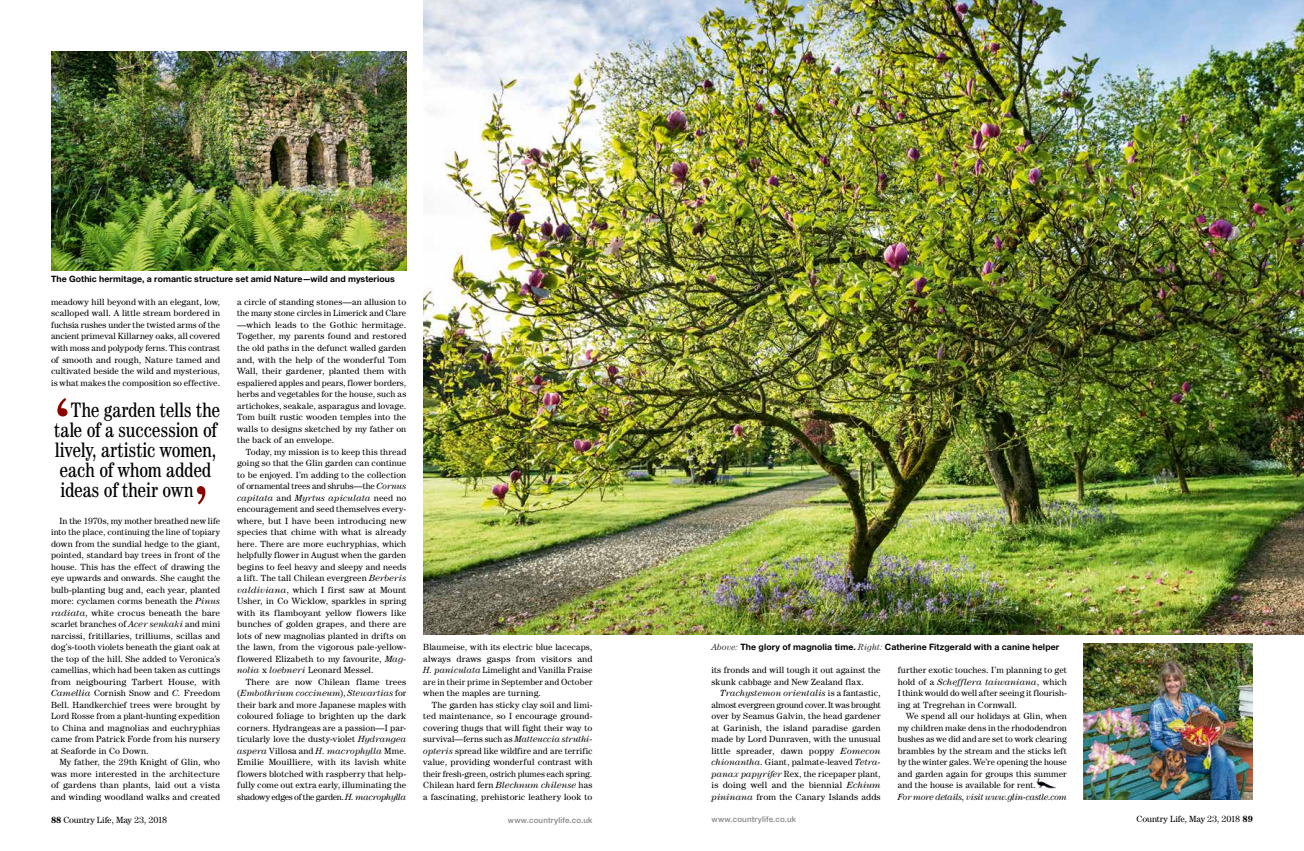
<style>
.page{position:relative;width:1304px;height:851px;background:#fff}
.page>*{position:absolute;margin:0;border:0;box-sizing:border-box;transform-origin:0 0}
.t1{font:72px "Century IT Cby BT";color:#890700;scale:1.12 1}
.t2{font:72px "Century IT Cby BT";color:#890700;scale:.95 1}
.t3{font:condensed 21px/20px "Century IT Cby BT";letter-spacing:-.005em;color:#000;scale:.95 1}
.t4{font:9px/11.5px "Century IT Cby BT";letter-spacing:.01em;color:#000;text-align:justify}
.t5{font:9px "Century IT Cby BT";letter-spacing:-.015em;color:#000}
.t6{font:italic 9px "Century IT Cby BT";letter-spacing:-.02em;color:#000}
.t7{font:700 8.8px "Helvetica Neue";letter-spacing:.01em;color:#000}
.t8{font:500 8px "Helvetica Neue";letter-spacing:.015em;color:#868786}
.s1{font-style:italic}
.s2{font-family:"Century IT Cby BT";font-weight:300;font-style:italic;font-size:9px}
.s3{font-weight:700}
</style>
<div class="page">
<img style="left:423px;top:0;width:880px;height:634px">
<img style="left:51px;top:52px;width:355px;height:218px">
<img style="left:1084px;top:643px;width:169px;height:156px">
<img style="left:1037px;top:777px;width:19px;height:11px">
<p class="t7" style="left:51px;top:273px;width:345px">The Gothic hermitage, a romantic structure set amid Nature—wild and mysterious</p>
<p class="t4" style="left:51px;top:296px;width:171px">meadowy hill beyond with an elegant, low, scalloped wall. A little stream bordered in fuchsia rushes under the twisted arms of the ancient primeval Killarney oaks, all covered with moss and polypody ferns. This contrast of smooth and rough, Nature tamed and cultivated beside the wild and mysterious, is what makes the composition so effective.</p>
<h1 class="t1" style="left:51px;top:380px;width:22px">‘</h1>
<h2 class="t3" style="left:54px;top:399px;width:176px;text-indent:17px">The garden tells the tale of a succession of lively, artistic women, each of whom added ideas of their own</h2>
<h1 class="t2" style="left:191px;top:468px;width:22px">’</h1>
<p class="t4" style="left:51px;top:514px;width:171px;text-indent:9px">In the 1970s, my mother breathed new life into the place, continuing the line of topiary down from the sundial hedge to the giant, pointed, standard bay trees in front of the house. This has the effect of drawing the eye upwards and onwards. She caught the bulb-planting bug and, each year, planted more: cyclamen corms beneath the <span class="s1">Pinus radiata</span>, white crocus beneath the bare scarlet branches of <span class="s1">Acer senkaki</span> and mini narcissi, fritillaries, trilliums, scillas and dog’s-tooth violets beneath the giant oak at the top of the hill. She added to Veronica’s camellias, which had been taken as cuttings from neigbouring Tarbert House, with <span class="s1">Camellia</span> Cornish Snow and <span class="s1">C.</span> Freedom Bell. Handkerchief trees were brought by Lord Rosse from a plant-hunting expedition to China and magnolias and euchryphias came from Patrick Forde from his nursery at Seaforde in Co Down.</p>
<p class="t4" style="left:51px;top:756px;width:171px;text-indent:9px">My father, the 29th Knight of Glin, who was more interested in the architecture of gardens than plants, laid out a vista and winding woodland walks and created</p>
<p class="t4" style="left:237px;top:296px;width:171px">a circle of standing stones—an allusion to the many stone circles in Limerick and Clare —which leads to the Gothic hermitage.<br>Together, my parents found and restored the old paths in the defunct walled garden and, with the help of the wonderful Tom Wall, their gardener, planted them with espaliered apples and pears, flower borders, herbs and vegetables for the house, such as artichokes, seakale, asparagus and lovage.<br>Tom built rustic wooden temples into the walls to designs sketched by my father on the back of an envelope.</p>
<p class="t4" style="left:237px;top:445px;width:171px;text-indent:9px">Today, my mission is to keep this thread going so that the Glin garden can continue to be enjoyed. I’m adding to the collection of ornamental trees and shrubs—the <span class="s1">Cornus capitata</span> and <span class="s1">Myrtus apiculata</span> need no encouragement and seed themselves every&shy;where, but I have been introducing new species that chime with what is already here. There are more euchryphias, which helpfully flower in August when the garden begins to feel heavy and sleepy and needs a lift. The tall Chilean evergreen <span class="s1">Berberis valdiviana</span>, which I first saw at Mount Usher, in Co Wicklow, sparkles in spring with its flamboyant yellow flowers like bunches of golden grapes, and there are lots of new magnolias planted in drifts on the lawn, from the vigorous pale-yellow&shy;flowered Elizabeth to my favourite, <span class="s1">Mag&shy;nolia</span> x <span class="s1">loebneri</span> Leonard Messel.</p>
<p class="t4" style="left:237px;top:675px;width:171px;text-indent:9px">There are now Chilean flame trees (<span class="s1">Embothrium coccineum</span>), <span class="s1">Stewartias</span> for their bark and more Japanese maples with coloured foliage to brighten up the dark corners. Hydrangeas are a passion—I par&shy;ticularly love the dusty-violet <span class="s1">Hydrangea aspera</span> Villosa and <span class="s1">H. macrophylla</span> Mme.<br>Emilie Mouilliere, with its lavish white flowers blotched with raspberry that help&shy;fully come out extra early, illuminating the shadowy edges of the garden. <span class="s1">H. macrophylla</span></p>
<p class="t4" style="left:423px;top:641px;width:171px">Blaumeise, with its electric blue lacecaps,</p>
<p class="t7" style="left:711px;top:641px;width:349px"><span class="s2">Above:</span> The glory of magnolia time. <span class="s2">Right:</span> Catherine Fitzgerald with a canine helper</p>
<p class="t4" style="left:423px;top:652px;width:171px">always draws gasps from visitors and <span class="s1">H. paniculata</span> Limelight and Vanilla Fraise are in their prime in September and October when the maples are turning.</p>
<p class="t4" style="left:423px;top:698px;width:171px;text-indent:9px">The garden has sticky clay soil and limi&shy;ted maintenance, so I encourage ground&shy;covering thugs that will fight their way to survival—ferns such as <span class="s1">Matteuccia struthi&shy;opteris</span> spread like wildfire and are terrific value, providing wonderful contrast with their fresh-green, ostrich plumes each spring.<br>Chilean hard fern <span class="s1">Blechnum chilense</span> has a fascinating, prehistoric leathery look to</p>
<p class="t4" style="left:898px;top:664px;width:171px">further exotic touches. I’m planning to get hold of a <span class="s1">Schefflera taiwaniana</span>, which I think would do well after seeing it flourish&shy;ing at Tregrehan in Cornwall.</p>
<p class="t4" style="left:898px;top:710px;width:171px;text-indent:9px">We spend all our holidays at Glin, when my children make dens in the rhododendron bushes as we did and are set to work clearing brambles by the stream and the sticks left by the winter gales. We’re opening the house and garden again for groups this summer and the house is available for rent.</p>
<p class="t6" style="left:898px;top:791px;width:171px">For more details, visit www.glin-castle.com</p>
<p class="t4" style="left:711px;top:664px;width:171px">its fronds and will tough it out against the skunk cabbage and New Zealand flax.</p>
<p class="t4" style="left:711px;top:687px;width:171px;text-indent:9px"><span class="s1">Trachystemon orientalis</span> is a fantastic, almost evergreen ground cover. It was brought over by Seamus Galvin, the head gardener at Garinish, the island paradise garden made by Lord Dunraven, with the unusual little spreader, dawn poppy <span class="s1">Eomecon chionantha</span>. Giant, palmate-leaved <span class="s1">Tetra&shy;panax papyrifer</span> Rex, the ricepaper plant, is doing well and the biennial <span class="s1">Echium pininana</span> from the Canary Islands adds</p>
<p class="t5" style="left:51px;top:814px;width:118px"><span class="s3">88</span> Country Life, May 23, 2018</p>
<p class="t8" style="left:508px;top:815px;width:86px">www.countrylife.co.uk</p>
<p class="t8" style="left:711px;top:814px;width:86px">www.countrylife.co.uk</p>
<p class="t5" style="left:1137px;top:813px;width:118px">Country Life, May 23, 2018 <span class="s3">89</span></p>
</div>
